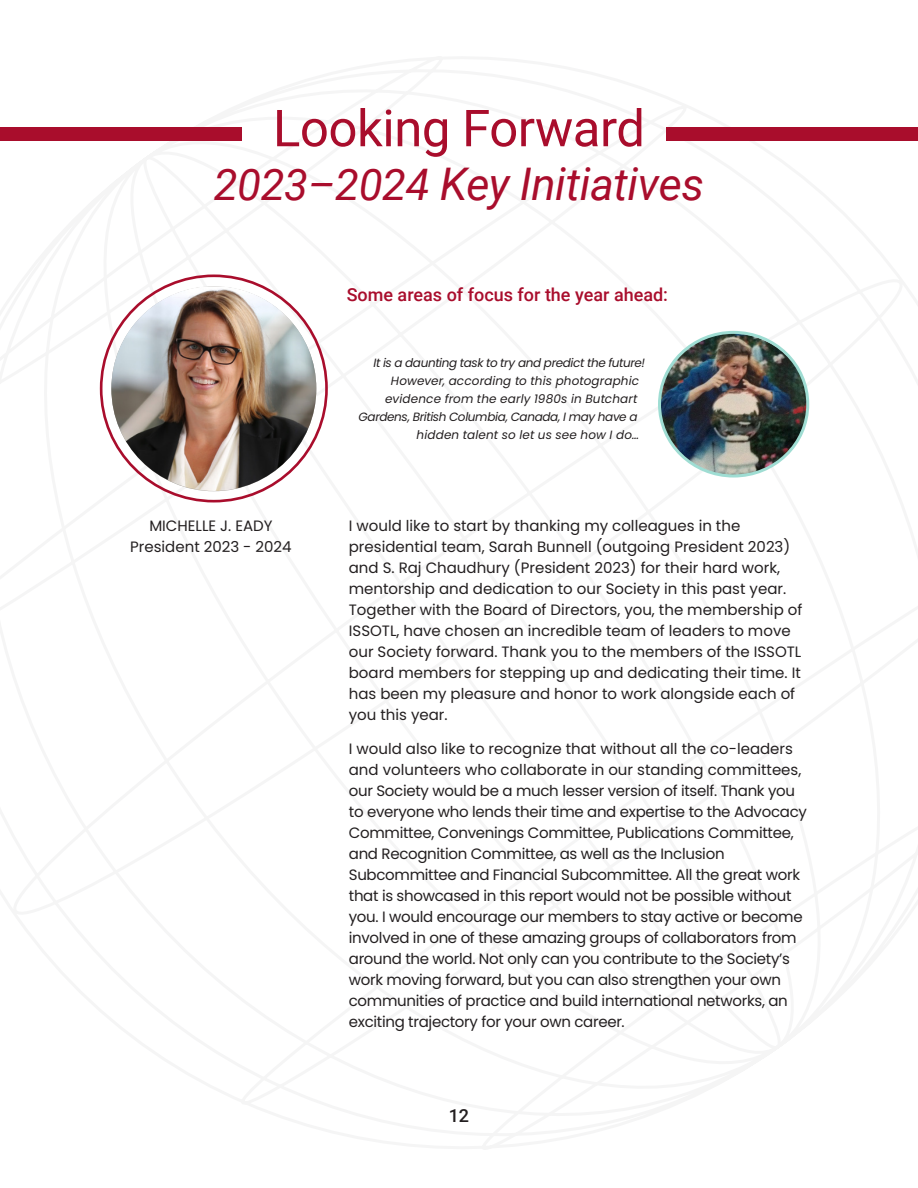
<style>
.page{position:relative;width:918px;height:1188px;background:#fff}
.page>*{position:absolute;margin:0;border:0;box-sizing:border-box;transform-origin:0 0}
.t1{font:51px "Roboto";letter-spacing:-.01em;color:#a90d2c}
.t2{font:italic 45px "Roboto";letter-spacing:-.01em;color:#a90d2c}
.Body_text_w_space_after{font:500 18px "Roboto";color:#a90d2c}
.t3{font:500 18px "Roboto";color:#231f20}
.Body_text_w_space_after-2{font:15px/21px "Poppins";letter-spacing:-.02em;color:#231f20}
.Body_text_w_space_after-3{font:15px/21px "Poppins";color:#231f20}
.Body_text_w_space_after-4{font:italic 12px "Poppins";color:#231f20}
.Body_text_w_space_after-5{font:italic 12px "Poppins";letter-spacing:-.03em;color:#231f20}
.s1{font-size:43.5px}
</style>
<div class="page">
<div style="left:666px;top:127px;width:252px;height:14px;background:#a90d2c"></div>
<div style="left:0;top:127px;width:242px;height:14px;background:#a90d2c"></div>
<img style="left:111px;top:286px;width:205px;height:205px">
<img style="left:660px;top:333px;width:148px;height:141px">
<div style="left:658px;top:331px;width:151px;height:147px;border:3px solid #9fddd3;border-radius:50%"></div>
<p class="t1" style="left:273px;top:92px;width:374px">Looking Forward</p>
<p class="t2" style="left:214px;top:153px;width:492px"><span class="s1">2023–2024</span> Key Initiatives</p>
<p class="Body_text_w_space_after" style="left:347px;top:282px;width:323px">Some areas of focus for the year ahead:</p>
<p class="Body_text_w_space_after-3" style="left:149px;top:515px;width:125px">MICHELLE J. EADY</p>
<p class="Body_text_w_space_after-3" style="left:130px;top:536px;width:163px">President 2023 - 2024</p>
<p class="Body_text_w_space_after-5" style="left:373px;top:356px;width:273px">It is a daunting task to try and predict the future!</p>
<p class="Body_text_w_space_after-4" style="left:391px;top:374px;width:250px">However, according to this photographic</p>
<p class="Body_text_w_space_after-4" style="left:385px;top:392px;width:254px">evidence from the early 1980s in Butchart</p>
<p class="Body_text_w_space_after-5" style="left:359px;top:410px;width:281px">Gardens, British Columbia, Canada, I may have a</p>
<p class="Body_text_w_space_after-4" style="left:417px;top:428px;width:224px">hidden talent so let us see how I do…</p>
<p class="Body_text_w_space_after-3" style="left:349px;top:515px;width:455px">I would like to start by thanking my colleagues in the presidential team, Sarah Bunnell (outgoing President 2023) and S. Raj Chaudhury (President 2023) for their hard work, mentorship and dedication to our Society in this past year.<br>Together with the Board of Directors, you, the membership of ISSOTL, have chosen an incredible team of leaders to move our Society forward. Thank you to the members of the ISSOTL board members for stepping up and dedicating their time. It has been my pleasure and honor to work alongside each of you this year.</p>
<p class="Body_text_w_space_after-2" style="left:349px;top:739px;width:460px">I would also like to recognize that without all the co-leaders and volunteers who collaborate in our standing committees, our Society would be a much lesser version of itself. Thank you to everyone who lends their time and expertise to the Advocacy Committee, Convenings Committee, Publications Committee, and Recognition Committee, as well as the Inclusion Subcommittee and Financial Subcommittee. All the great work that is showcased in this report would not be possible without you. I would encourage our members to stay active or become involved in one of these amazing groups of collaborators from around the world. Not only can you contribute to the Society’s work moving forward, but you can also strengthen your own communities of practice and build international networks, an exciting trajectory for your own career.</p>
<p class="t3" style="left:449px;top:1103px;width:22px">12</p>
</div>
